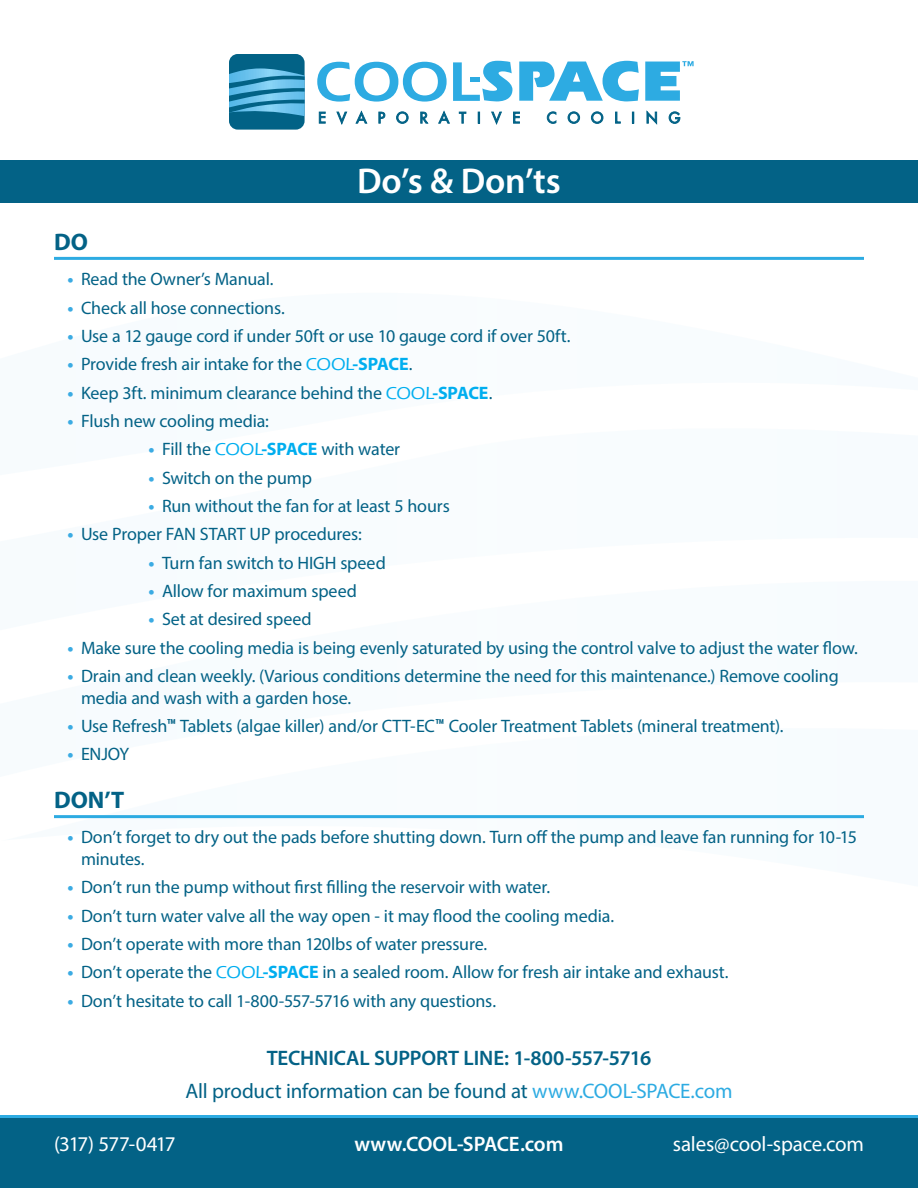
<style>
.page{position:relative;width:918px;height:1188px;background:#fff}
.page>*{position:absolute;margin:0;border:0;box-sizing:border-box;transform-origin:0 0}
.t1{font:600 36px "Myriad Pro";letter-spacing:-.005em;color:#fff}
.t2{font:700 24px "Myriad Pro";color:#036286}
.t3{font:600 21px/33px "Myriad Pro";letter-spacing:-.005em;color:#036286;text-align:center}
.t4{font:21px "Myriad Pro";letter-spacing:-.01em;color:#fff}
.t5{font:600 21px "Myriad Pro";letter-spacing:-.005em;color:#fff}
.t6{font:21px "Myriad Pro";letter-spacing:-.065em;color:#fff}
.t7{font:18px/21.6px "Myriad Pro";letter-spacing:-.01em;color:#036286}
.s1{font-weight:700;color:#3babe3}
.s2{font-family:"Eras ITC";font-weight:500;color:#00aeef}
.s3{font-weight:700;color:#00aeef}
.s4{font-family:"Roboto Condensed";font-weight:700}
.s5{font-weight:400}
.s6{font-weight:400;color:#2dabe2}
</style>
<div class="page">
<svg style="left:519px;top:61px;width:120px;height:40px"></svg>
<svg style="left:317px;top:62px;width:130px;height:40px"></svg>
<svg style="left:453px;top:61px;width:59px;height:40px"></svg>
<div style="left:470px;top:77px;width:10px;height:5px;background:#2dabe2"></div>
<svg style="left:645px;top:61px;width:49px;height:40px"></svg>
<svg style="left:229px;top:54px;width:76px;height:76px;background:#308ab0"></svg>
<svg style="left:319px;top:112px;width:7px;height:11px"></svg>
<svg style="left:337px;top:112px;width:10px;height:13px"></svg>
<svg style="left:356px;top:111px;width:11px;height:12px"></svg>
<svg style="left:379px;top:112px;width:6px;height:11px"></svg>
<svg style="left:396px;top:112px;width:12px;height:12px"></svg>
<svg style="left:420px;top:112px;width:8px;height:12px"></svg>
<svg style="left:438px;top:111px;width:12px;height:12px"></svg>
<svg style="left:459px;top:112px;width:7px;height:11px"></svg>
<svg style="left:478px;top:112px;width:2px;height:11px"></svg>
<svg style="left:491px;top:112px;width:11px;height:13px"></svg>
<svg style="left:513px;top:112px;width:7px;height:11px"></svg>
<svg style="left:547px;top:112px;width:9px;height:12px"></svg>
<svg style="left:568px;top:112px;width:12px;height:12px"></svg>
<svg style="left:591px;top:112px;width:12px;height:12px"></svg>
<svg style="left:615px;top:112px;width:6px;height:11px"></svg>
<svg style="left:632px;top:112px;width:2px;height:11px"></svg>
<svg style="left:647px;top:111px;width:10px;height:13px"></svg>
<svg style="left:669px;top:112px;width:11px;height:12px"></svg>
<div style="left:0;top:1116px;width:918px;height:72px;background:#2dabe2"></div>
<div style="left:0;top:1118px;width:918px;height:70px;background:#036286"></div>
<div style="left:0;top:160px;width:918px;height:42px;background:#036286"></div>
<hr style="left:54px;top:257px;width:810px;height:3px;background:#2dabe2">
<hr style="left:54px;top:815px;width:810px;height:3px;background:#2dabe2">
<h1 class="t1" style="left:357px;top:158px;width:205px">Do’s &amp; Don’ts</h1>
<h2 class="t2" style="left:54px;top:226px;width:35px">DO</h2>
<p class="t7" style="left:68px;top:268px;width:208px"><span class="s1">•</span> Read the Owner’s Manual.</p>
<p class="t7" style="left:68px;top:296px;width:219px"><span class="s1">•</span> Check all hose connections.</p>
<p class="t7" style="left:68px;top:325px;width:504px"><span class="s1">•</span> Use a 12 gauge cord if under 50ft or use 10 gauge cord if over 50ft.</p>
<p class="t7" style="left:68px;top:353px;width:347px"><span class="s1">•</span> Provide fresh air intake for the <span class="s2">COOL</span><span class="s3">-SPACE</span>.</p>
<p class="t7" style="left:68px;top:382px;width:427px"><span class="s1">•</span> Keep 3ft. minimum clearance behind the <span class="s2">COOL</span><span class="s3">-SPACE</span>.</p>
<p class="t7" style="left:68px;top:410px;width:203px"><span class="s1">•</span> Flush new cooling media:</p>
<p class="t7" style="left:149px;top:438px;width:253px"><span class="s1">•</span> Fill the <span class="s2">COOL</span><span class="s3">-SPACE</span> with water</p>
<p class="t7" style="left:149px;top:467px;width:165px"><span class="s1">•</span> Switch on the pump</p>
<p class="t7" style="left:149px;top:495px;width:303px"><span class="s1">•</span> Run without the fan for at least 5 hours</p>
<p class="t7" style="left:68px;top:523px;width:296px"><span class="s1">•</span> Use Proper FAN START UP procedures:</p>
<p class="t7" style="left:149px;top:552px;width:239px"><span class="s1">•</span> Turn fan switch to HIGH speed</p>
<p class="t7" style="left:149px;top:580px;width:210px"><span class="s1">•</span> Allow for maximum speed</p>
<p class="t7" style="left:149px;top:608px;width:165px"><span class="s1">•</span> Set at desired speed</p>
<p class="t7" style="left:68px;top:637px;width:792px"><span class="s1">•</span> Make sure the cooling media is being evenly saturated by using the control valve to adjust the water flow.</p>
<p class="t7" style="left:81px;top:665px;width:759px;text-indent:-14px"><span class="s1">•</span> Drain and clean weekly. (Various conditions determine the need for this maintenance.) Remove cooling media and wash with a garden hose.</p>
<p class="t7" style="left:68px;top:715px;width:717px"><span class="s1">•</span> Use Refresh<span class="s4">™</span> Tablets (algae killer) and/or CTT-EC<span class="s4">™</span> Cooler Treatment Tablets (mineral treatment).</p>
<p class="t7" style="left:68px;top:743px;width:63px"><span class="s1">•</span> ENJOY</p>
<h2 class="t2" style="left:54px;top:785px;width:72px">DON’T</h2>
<p class="t7" style="left:81px;top:826px;width:778px;text-indent:-14px"><span class="s1">•</span> Don’t forget to dry out the pads before shutting down. Turn off the pump and leave fan running for 10-15 minutes.</p>
<p class="t7" style="left:68px;top:876px;width:484px"><span class="s1">•</span> Don’t run the pump without first filling the reservoir with water.</p>
<p class="t7" style="left:68px;top:905px;width:548px"><span class="s1">•</span> Don’t turn water valve all the way open - it may flood the cooling media.</p>
<p class="t7" style="left:68px;top:933px;width:421px"><span class="s1">•</span> Don’t operate with more than 120lbs of water pressure.</p>
<p class="t7" style="left:68px;top:961px;width:663px"><span class="s1">•</span> Don’t operate the <span class="s2">COOL</span><span class="s3">-SPACE</span> in a sealed room. Allow for fresh air intake and exhaust.</p>
<p class="t7" style="left:68px;top:990px;width:430px"><span class="s1">•</span> Don’t hesitate to call 1-800-557-5716 with any questions.</p>
<p class="t3" style="left:185px;top:1041px;width:549px">TECHNICAL SUPPORT LINE: 1-800-557-5716<br><span class="s5">All product information can be found at</span> <span class="s6">www.COOL-SPACE.com</span></p>
<p class="t4" style="left:673px;top:1131px;width:193px">sales@cool-space.com</p>
<p class="t6" style="left:54px;top:1131px;width:123px">(317) 577-0417</p>
<p class="t5" style="left:354px;top:1131px;width:211px">www.COOL-SPACE.com</p>
</div>
